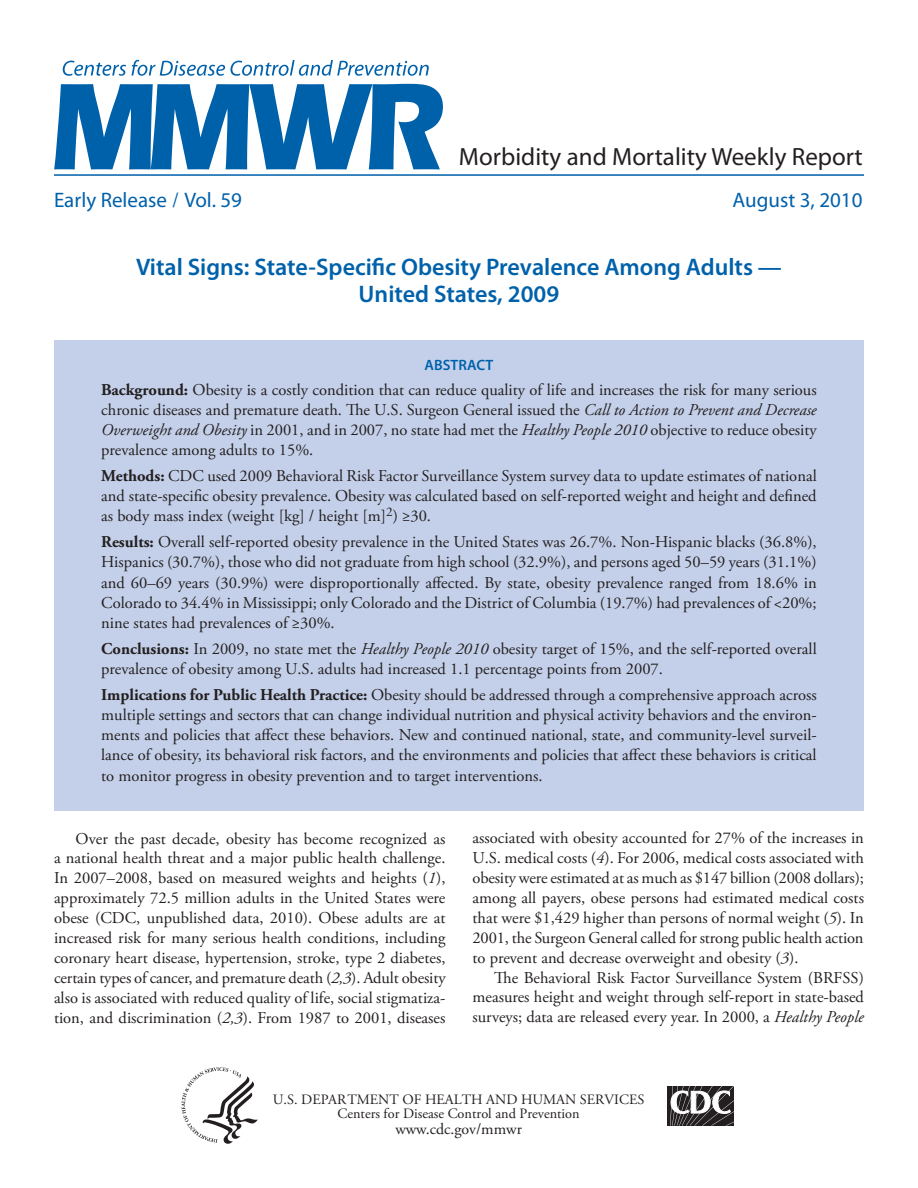
<style>
.page{position:relative;width:918px;height:1188px;background:#fff}
.page>*{position:absolute;margin:0;border:0;box-sizing:border-box;transform-origin:0 0}
.t1{font:25.05px "Myriad Pro";color:#231f20}
.Headline{font:600 24px/27px "Myriad Pro";color:#0061ab;text-align:center}
.Cover_Date_Vol{font:21px "Myriad Pro";color:#0061ab}
.Vital_signs_ABSTRACT{font:16.5px/20.2px "Adobe Garamond Pro";color:#231f20;text-align:justify}
.Body_Text{font:16.5px/20px "Adobe Garamond Pro";color:#231f20;text-align:justify}
.t2{font:15.9px "Adobe Garamond Pro";color:#231f20}
.Headline3{font:600 15px "Myriad Pro";color:#0061ab}
.t3{font:14.25px "Adobe Garamond Pro";color:#231f20}
.s1{font-family:"Adobe Garamond Pro"}
.s2{font-weight:700}
.s3{font-style:italic}
</style>
<div class="page">
<hr style="left:54px;top:174px;width:810px;height:2px;background:#0061ab">
<svg style="left:54px;top:84px;width:389px;height:85px"></svg>
<svg style="left:63px;top:60px;width:366px;height:16px"></svg>
<svg style="left:181px;top:1067px;width:77px;height:77px"></svg>
<svg style="left:667px;top:1086px;width:1px;height:40px"></svg>
<div style="left:668px;top:1086px;width:66px;height:40px;background:#231f20"></div>
<svg style="left:670px;top:1086px;width:64px;height:40px"></svg>
<div style="left:54px;top:341px;width:810px;height:470px;background:#c4d0e9"></div>
<p class="t1" style="left:459px;top:141px;width:405px">Morbidity and Mortality Weekly Report</p>
<p class="Cover_Date_Vol" style="left:54px;top:187px;width:190px">Early Release <span class="s1">/</span> Vol. 59</p>
<p class="Cover_Date_Vol" style="left:733px;top:187px;width:131px">August 3, 2010</p>
<h3 class="Headline" style="left:136px;top:252px;width:647px">Vital Signs: State-Specific Obesity Prevalence Among Adults —<br>United States, 2009</h3>
<p class="Headline3" style="left:425px;top:355px;width:70px">ABSTRACT</p>
<p class="Vital_signs_ABSTRACT" style="left:101px;top:380px;width:717px"><span class="s2">Background:</span> Obesity is a costly condition that can reduce quality of life and increases the risk for many serious chronic diseases and premature death. The U.S. Surgeon General issued the <span class="s3">Call to Action to Prevent and Decrease Overweight and Obesity</span> in 2001, and in 2007, no state had met the <span class="s3">Healthy People 2010</span> objective to reduce obesity prevalence among adults to 15%.</p>
<p class="Vital_signs_ABSTRACT" style="left:101px;top:466px;width:717px"><span class="s2">Methods:</span> CDC used 2009 Behavioral Risk Factor Surveillance System survey data to update estimates of national and state-specific obesity prevalence. Obesity was calculated based on self-reported weight and height and defined as body mass index (weight [kg] / height [m]<sup>2</sup>) ≥30.</p>
<p class="Vital_signs_ABSTRACT" style="left:101px;top:532px;width:717px"><span class="s2">Results:</span> Overall self-reported obesity prevalence in the United States was 26.7%. Non-Hispanic blacks (36.8%), Hispanics (30.7%), those who did not graduate from high school (32.9%), and persons aged 50–59 years (31.1%) and 60–69 years (30.9%) were disproportionally affected. By state, obesity prevalence ranged from 18.6% in Colorado to 34.4% in Mississippi; only Colorado and the District of Columbia (19.7%) had prevalences of &lt;20%; nine states had prevalences of ≥30%.</p>
<p class="Vital_signs_ABSTRACT" style="left:101px;top:639px;width:717px"><span class="s2">Conclusions:</span> In 2009, no state met the <span class="s3">Healthy People 2010</span> obesity target of 15%, and the self-reported overall prevalence of obesity among U.S. adults had increased 1.1 percentage points from 2007.</p>
<p class="Vital_signs_ABSTRACT" style="left:101px;top:685px;width:717px"><span class="s2">Implications for Public Health Practice:</span> Obesity should be addressed through a comprehensive approach across multiple settings and sectors that can change individual nutrition and physical activity behaviors and the environ&shy;ments and policies that affect these behaviors. New and continued national, state, and community-level surveil&shy;lance of obesity, its behavioral risk factors, and the environments and policies that affect these behaviors is critical to monitor progress in obesity prevention and to target interventions.</p>
<p class="Body_Text" style="left:54px;top:829px;width:393px;text-indent:22px">Over the past decade, obesity has become recognized as a national health threat and a major public health challenge.<br>In 2007–2008, based on measured weights and heights (<span class="s3">1</span>), approximately 72.5 million adults in the United States were obese (CDC, unpublished data, 2010). Obese adults are at increased risk for many serious health conditions, including coronary heart disease, hypertension, stroke, type 2 diabetes, certain types of cancer, and premature death (<span class="s3">2,3</span>). Adult obesity also is associated with reduced quality of life, social stigmatiza&shy;tion, and discrimination (<span class="s3">2,3</span>). From 1987 to 2001, diseases</p>
<p class="Body_Text" style="left:472px;top:829px;width:393px">associated with obesity accounted for 27% of the increases in U.S. medical costs (<span class="s3">4</span>). For 2006, medical costs associated with obesity were estimated at as much as $147 billion (2008 dollars); among all payers, obese persons had estimated medical costs that were $1,429 higher than persons of normal weight (<span class="s3">5</span>). In 2001, the Surgeon General called for strong public health action to prevent and decrease overweight and obesity (<span class="s3">3</span>).</p>
<p class="Body_Text" style="left:472px;top:968px;width:393px;line-height:19.5px;text-indent:22px">The Behavioral Risk Factor Surveillance System (BRFSS) measures height and weight through self-report in state-based surveys; data are released every year. In 2000, a <span class="s3">Healthy People</span></p>
<p class="t3" style="left:273px;top:1090px;width:373px">U.S. DEPARTMENT OF HEALTH AND HUMAN SERVICES</p>
<p class="t3" style="left:338px;top:1105px;width:244px">Centers for Disease Control and Prevention</p>
<p class="t2" style="left:395px;top:1119px;width:128px">www.cdc.gov/mmwr</p>
</div>
